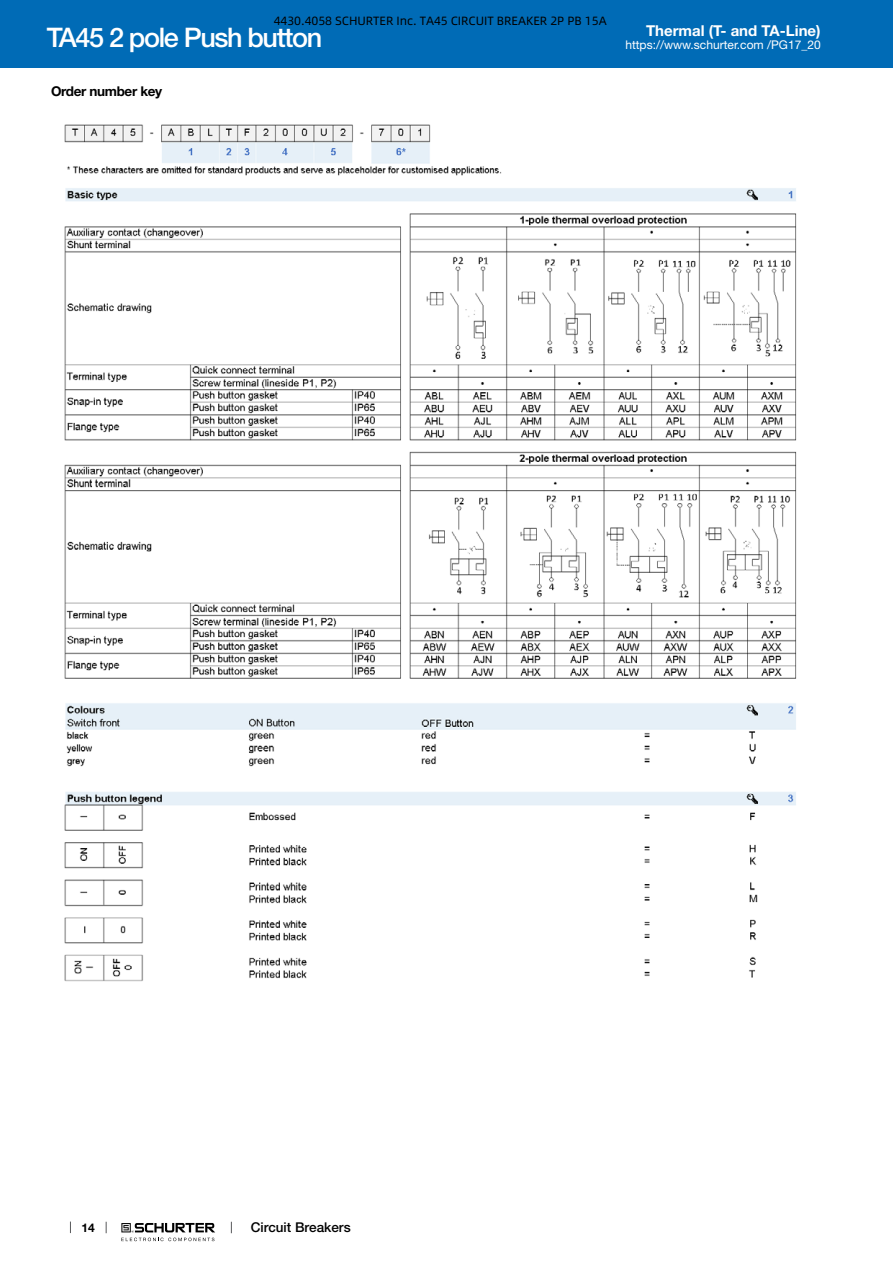
<style>
.page{position:relative;width:893px;height:1263px;background:#fff}
.page>*{position:absolute;margin:0;border:0;box-sizing:border-box;transform-origin:0 0}
.t1{font:500 27px "Helvetica Neue LT";letter-spacing:-.05em;color:#fff}
.t2{font:700 15px "Helvetica Neue LT";color:#fff}
.t3{font:500 13.5px "Helvetica Neue LT";color:#000}
.t4{font:700 13.5px "Helvetica Neue LT";letter-spacing:-.025em;color:#000}
.t5{font:12px "Alibaba Pu Hui Ti 3 55 Regular";letter-spacing:-.005em;color:#000}
.t6{font:12px "Helvetica Neue LT";color:#fff}
.t7{font:700 12px "Helvetica Neue LT";color:#000}
</style>
<div class="page">
<svg style="left:70px;top:1221px;width:1px;height:12px"></svg>
<svg style="left:121px;top:1223px;width:94px;height:18px"></svg>
<div style="left:0;top:0;width:893px;height:68px;background:#006bb6"></div>
<img style="left:64px;top:124px;width:733px;height:858px">
<p class="t5" style="left:274px;top:13px;width:335px">4430.4058 SCHURTER Inc. TA45 CIRCUIT BREAKER 2P PB 15A</p>
<h1 class="t1" style="left:47px;top:21px;width:277px">TA45 2 pole Push button</h1>
<p class="t4" style="left:51px;top:82px;width:113px">Order number key</p>
<p class="t2" style="left:646px;top:21px;width:176px">Thermal (T- and TA-Line)</p>
<p class="t6" style="left:625px;top:38px;width:197px">https://www.schurter.com /PG17_20</p>
<p class="t7" style="left:82px;top:1220px;width:15px">14</p>
<p class="t3" style="left:251px;top:1219px;width:101px">Circuit Breakers</p>
</div>
